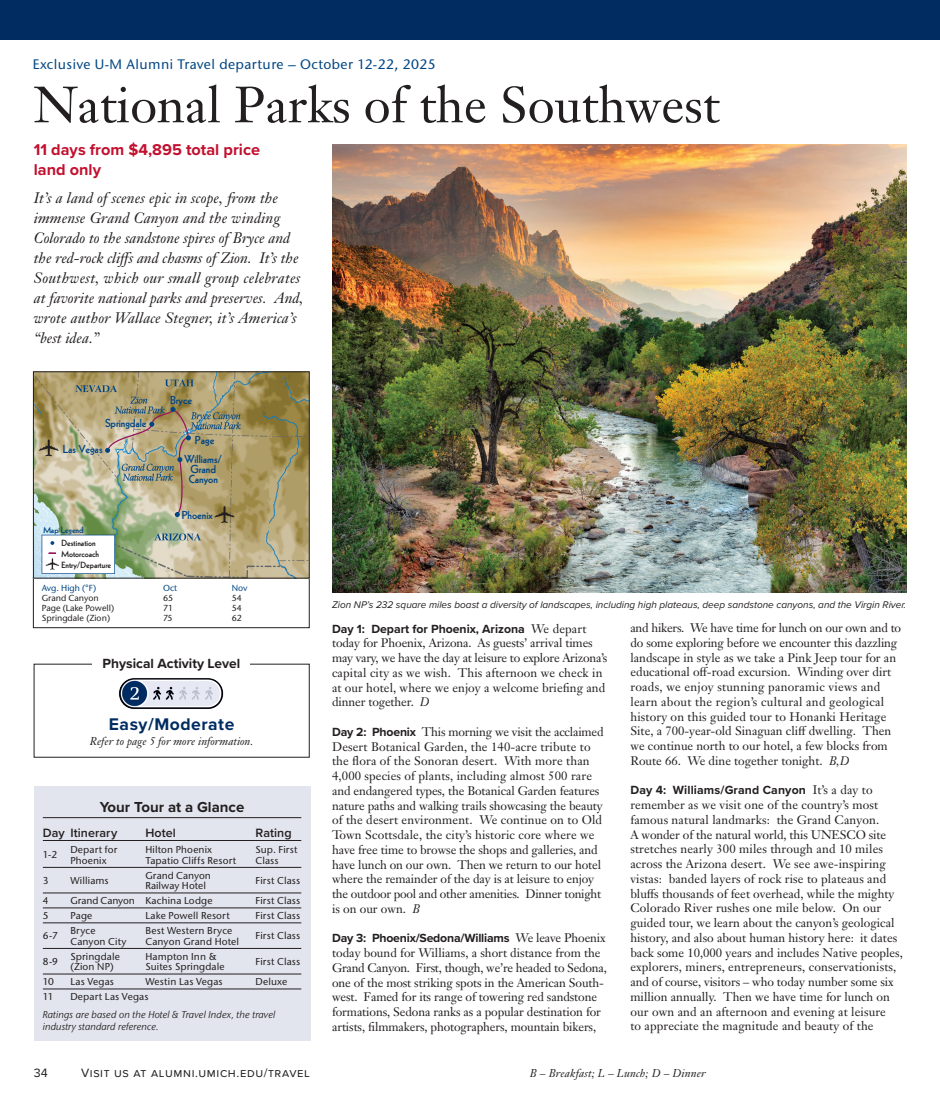
<style>
.page{position:relative;width:940px;height:1103px;background:#fff}
.page>*{position:absolute;margin:0;border:0;box-sizing:border-box;transform-origin:0 0}
.t1{font:50px "Janson Text LT Pro";color:#231f20}
.t2{font:700 17.5px "Proxima Nova";letter-spacing:.03em;color:#002c62}
.t3{font:700 16.25px/20px "Proxima Nova";color:#c3102f}
.t4{font:italic 15px/20px "Janson Text LT Pro";letter-spacing:.01em;color:#231f20}
.t5{font:700 15px "Proxima Nova";color:#231f20}
.t6{font:500 13.75px "Stone Sans ITC Std";letter-spacing:.03em;color:#004684}
.t7{font:700 13.75px "Proxima Nova";color:#231f20}
.t8{font:12.5px "Proxima Nova";letter-spacing:.05em;color:#231f20}
.t9{font:600 12.5px "Proxima Nova";letter-spacing:.005em;color:#231f20}
.t10{font:12.25px/14.8px "Janson Text LT Pro";color:#231f20}
.t11{font:italic 11.25px "Janson Text LT Pro";color:#231f20}
.t12{font:800 11.25px/10px "Kabel LT Pro";color:#004684;text-align:center}
.t13{font:500 10px "Stone Sans ITC Std";letter-spacing:.01em;color:#231f20}
.t14{font:italic 10px "Proxima Nova";color:#231f20}
.t15{font:italic 10px/11.2px "Stone Sans IIITC Pro";letter-spacing:.01em;color:#231f20}
.t16{font:500 8.75px "Stone Sans ITC Std";color:#231f20}
.t17{font:800 8.75px/11.2px "Kabel LT Pro";color:#231f20}
.t18{font:500 8.75px "Stone Sans ITC Std";color:#004684}
.t19{font:800 8.75px "Kabel LT Pro";color:#004684}
.s1{font-family:"Proxima Nova";font-weight:700}
.s2{font-style:italic}
</style>
<div class="page">
<div style="left:0;top:0;width:939px;height:40px;background:#002c62"></div>
<div style="left:34px;top:786px;width:276px;height:254px;background:#e2e5ee"></div>
<hr style="left:43px;top:817px;width:258px;height:1px;background:#231f20">
<hr style="left:43px;top:840px;width:258px;height:1px;background:#231f20">
<hr style="left:43px;top:867px;width:258px;height:1px;background:#231f20">
<hr style="left:43px;top:892px;width:258px;height:1px;background:#231f20">
<hr style="left:43px;top:907px;width:258px;height:1px;background:#231f20">
<hr style="left:43px;top:922px;width:258px;height:1px;background:#231f20">
<hr style="left:43px;top:948px;width:258px;height:1px;background:#231f20">
<hr style="left:43px;top:973px;width:258px;height:1px;background:#231f20">
<hr style="left:43px;top:988px;width:258px;height:1px;background:#231f20">
<img style="left:332px;top:145px;width:574px;height:447px">
<div style="left:33px;top:577px;width:276px;height:51px;border:1px solid #231f20"></div>
<img style="left:35px;top:373px;width:272px;height:203px">
<svg style="left:39px;top:439px;width:20px;height:17px"></svg>
<svg style="left:42px;top:534px;width:73px;height:40px"></svg>
<svg style="left:154px;top:533px;width:47px;height:7px"></svg>
<svg style="left:75px;top:379px;width:166px;height:144px;background:#aea681"></svg>
<div style="left:33px;top:371px;width:276px;height:207px;border:1px solid #231f20"></div>
<svg style="left:33px;top:663px;width:277px;height:95px"></svg>
<div style="left:92px;top:657px;width:158px;height:20px;background:#fff"></div>
<img style="left:118px;top:677px;width:105px;height:32px">
<p class="t6" style="left:33px;top:56px;width:404px">Exclusive U-M Alumni Travel departure – October 12-22, 2025</p>
<p class="t1" style="left:34px;top:73px;width:687px">National Parks of the Southwest</p>
<p class="t3" style="left:34px;top:139px;width:228px">11 days from $4,895 total price land only</p>
<p class="t4" style="left:34px;top:187px;width:271px">It’s a land of scenes epic in scope, from the immense Grand Canyon and the winding Colorado to the sandstone spires of Bryce and the red-rock cliffs and chasms of Zion. It’s the Southwest, which our small group celebrates at favorite national parks and preserves. And, wrote author Wallace Stegner, it’s America’s “best idea.”</p>
<p class="t12" style="left:105px;top:418px;width:43px">Springdale</p>
<p class="t12" style="left:63px;top:444px;width:41px">Las Vegas</p>
<p class="t19" style="left:43px;top:524px;width:42px;rotate:1deg">Map Legend</p>
<p class="t17" style="left:61px;top:537px;width:51px">Destination<br>Motorcoach<br>Entry/Departure</p>
<p class="t12" style="left:170px;top:395px;width:23px">Bryce</p>
<p class="t12" style="left:195px;top:435px;width:21px">Page</p>
<p class="t12" style="left:184px;top:454px;width:39px">Williams/<br>Grand<br>Canyon</p>
<p class="t12" style="left:182px;top:509px;width:32px">Phoenix</p>
<p class="t18" style="left:42px;top:582px;width:56px">Avg. High (°F)</p>
<p class="t18" style="left:163px;top:582px;width:16px">Oct</p>
<p class="t18" style="left:232px;top:582px;width:17px">Nov</p>
<p class="t16" style="left:42px;top:592px;width:58px">Grand Canyon</p>
<p class="t16" style="left:163px;top:592px;width:12px">65</p>
<p class="t16" style="left:232px;top:592px;width:12px">54</p>
<p class="t16" style="left:42px;top:602px;width:74px">Page (Lake Powell)</p>
<p class="t16" style="left:163px;top:602px;width:11px">71</p>
<p class="t16" style="left:232px;top:602px;width:12px">54</p>
<p class="t16" style="left:42px;top:612px;width:70px">Springdale (Zion)</p>
<p class="t16" style="left:163px;top:612px;width:11px">75</p>
<p class="t16" style="left:232px;top:612px;width:12px">62</p>
<p class="t7" style="left:102px;top:653px;width:139px">Physical Activity Level</p>
<p class="t2" style="left:109px;top:711px;width:127px">Easy/Moderate</p>
<p class="t11" style="left:90px;top:734px;width:165px">Refer to page 5 for more information.</p>
<p class="t5" style="left:100px;top:795px;width:146px">Your Tour at a Glance</p>
<p class="t9" style="left:43px;top:823px;width:76px">Day Itinerary</p>
<p class="t9" style="left:145px;top:823px;width:32px">Hotel</p>
<p class="t9" style="left:255px;top:823px;width:38px">Rating</p>
<p class="t13" style="left:43px;top:848px;width:16px">1-2</p>
<p class="t13" style="left:70px;top:843px;width:49px">Depart for</p>
<p class="t13" style="left:145px;top:843px;width:68px">Hilton Phoenix</p>
<p class="t13" style="left:255px;top:843px;width:44px">Sup. First</p>
<p class="t13" style="left:70px;top:854px;width:38px">Phoenix</p>
<p class="t13" style="left:145px;top:854px;width:92px">Tapatio Cliffs Resort</p>
<p class="t13" style="left:255px;top:854px;width:25px">Class</p>
<p class="t13" style="left:43px;top:874px;width:7px">3</p>
<p class="t13" style="left:70px;top:874px;width:40px">Williams</p>
<p class="t13" style="left:145px;top:869px;width:67px">Grand Canyon</p>
<p class="t13" style="left:255px;top:874px;width:46px">First Class</p>
<p class="t13" style="left:145px;top:879px;width:62px">Railway Hotel</p>
<p class="t13" style="left:43px;top:894px;width:7px">4</p>
<p class="t13" style="left:70px;top:894px;width:144px">Grand Canyon Kachina Lodge</p>
<p class="t13" style="left:255px;top:894px;width:46px">First Class</p>
<p class="t13" style="left:43px;top:909px;width:7px">5</p>
<p class="t13" style="left:70px;top:909px;width:23px">Page</p>
<p class="t13" style="left:145px;top:909px;width:86px">Lake Powell Resort</p>
<p class="t13" style="left:255px;top:909px;width:46px">First Class</p>
<p class="t13" style="left:43px;top:929px;width:16px">6-7</p>
<p class="t13" style="left:70px;top:924px;width:27px">Bryce</p>
<p class="t13" style="left:145px;top:924px;width:88px">Best Western Bryce</p>
<p class="t13" style="left:255px;top:929px;width:46px">First Class</p>
<p class="t13" style="left:70px;top:935px;width:58px">Canyon City</p>
<p class="t13" style="left:145px;top:935px;width:95px">Canyon Grand Hotel</p>
<p class="t13" style="left:43px;top:955px;width:17px">8-9</p>
<p class="t13" style="left:70px;top:950px;width:51px">Springdale</p>
<p class="t13" style="left:145px;top:950px;width:73px">Hampton Inn &amp;</p>
<p class="t13" style="left:255px;top:955px;width:46px">First Class</p>
<p class="t13" style="left:70px;top:960px;width:45px">(Zion NP)</p>
<p class="t13" style="left:145px;top:960px;width:81px">Suites Springdale</p>
<p class="t13" style="left:43px;top:975px;width:13px">10</p>
<p class="t13" style="left:70px;top:975px;width:45px">Las Vegas</p>
<p class="t13" style="left:145px;top:975px;width:79px">Westin Las Vegas</p>
<p class="t13" style="left:255px;top:975px;width:33px">Deluxe</p>
<p class="t13" style="left:43px;top:990px;width:12px">11</p>
<p class="t13" style="left:70px;top:990px;width:80px">Depart Las Vegas</p>
<p class="t15" style="left:43px;top:1009px;width:234px">Ratings are based on the Hotel &amp; Travel Index, the travel industry standard reference.</p>
<p class="t14" style="left:332px;top:597px;width:575px">Zion NP’s 232 square miles boast a diversity of landscapes, including high plateaus, deep sandstone canyons, and the Virgin River.</p>
<p class="t10" style="left:332px;top:621px;width:277px"><span class="s1">Day 1: Depart for Phoenix, Arizona</span> We depart today for Phoenix, Arizona. As guests’ arrival times may vary, we have the day at leisure to explore Arizona’s capital city as we wish. This afternoon we check in at our hotel, where we enjoy a welcome briefing and dinner together. <span class="s2">D</span></p>
<p class="t10" style="left:332px;top:724px;width:273px"><span class="s1">Day 2: Phoenix</span> This morning we visit the acclaimed Desert Botanical Garden, the 140-acre tribute to the flora of the Sonoran desert. With more than 4,000 species of plants, including almost 500 rare and endangered types, the Botanical Garden features nature paths and walking trails showcasing the beauty of the desert environment. We continue on to Old Town Scottsdale, the city’s historic core where we have free time to browse the shops and galleries, and have lunch on our own. Then we return to our hotel where the remainder of the day is at leisure to enjoy the outdoor pool and other amenities. Dinner tonight is on our own. <span class="s2">B</span></p>
<p class="t10" style="left:332px;top:930px;width:276px"><span class="s1">Day 3: Phoenix/Sedona/Williams</span> We leave Phoenix today bound for Williams, a short distance from the Grand Canyon. First, though, we’re headed to Sedona, one of the most striking spots in the American South&shy;west. Famed for its range of towering red sandstone formations, Sedona ranks as a popular destination for artists, filmmakers, photographers, mountain bikers,</p>
<p class="t10" style="left:630px;top:620px;width:272px">and hikers. We have time for lunch on our own and to do some exploring before we encounter this dazzling landscape in style as we take a Pink Jeep tour for an educational off-road excursion. Winding over dirt roads, we enjoy stunning panoramic views and learn about the region’s cultural and geological history on this guided tour to Honanki Heritage Site, a 700-year-old Sinaguan cliff dwelling. Then we continue north to our hotel, a few blocks from Route 66. We dine together tonight. <span class="s2">B,D</span></p>
<p class="t10" style="left:630px;top:782px;width:274px"><span class="s1">Day 4: Williams/Grand Canyon</span> It’s a day to remember as we visit one of the country’s most famous natural landmarks: the Grand Canyon.<br>A wonder of the natural world, this UNESCO site stretches nearly 300 miles through and 10 miles across the Arizona desert. We see awe-inspiring vistas: banded layers of rock rise to plateaus and bluffs thousands of feet overhead, while the mighty Colorado River rushes one mile below. On our guided tour, we learn about the canyon’s geological history, and also about human history here: it dates back some 10,000 years and includes Native peoples, explorers, miners, entrepreneurs, conservationists, and of course, visitors – who today number some six million annually. Then we have time for lunch on our own and an afternoon and evening at leisure<br>to appreciate the magnitude and beauty of the</p>
<p class="t8" style="left:34px;top:1063px;width:15px">34</p>
<p class="t8" style="left:81px;top:1063px;width:230px">Visit us at alumni.umich.edu/travel</p>
<p class="t11" style="left:529px;top:1065px;width:177px">B – Breakfast; L – Lunch; D – Dinner</p>
</div>
